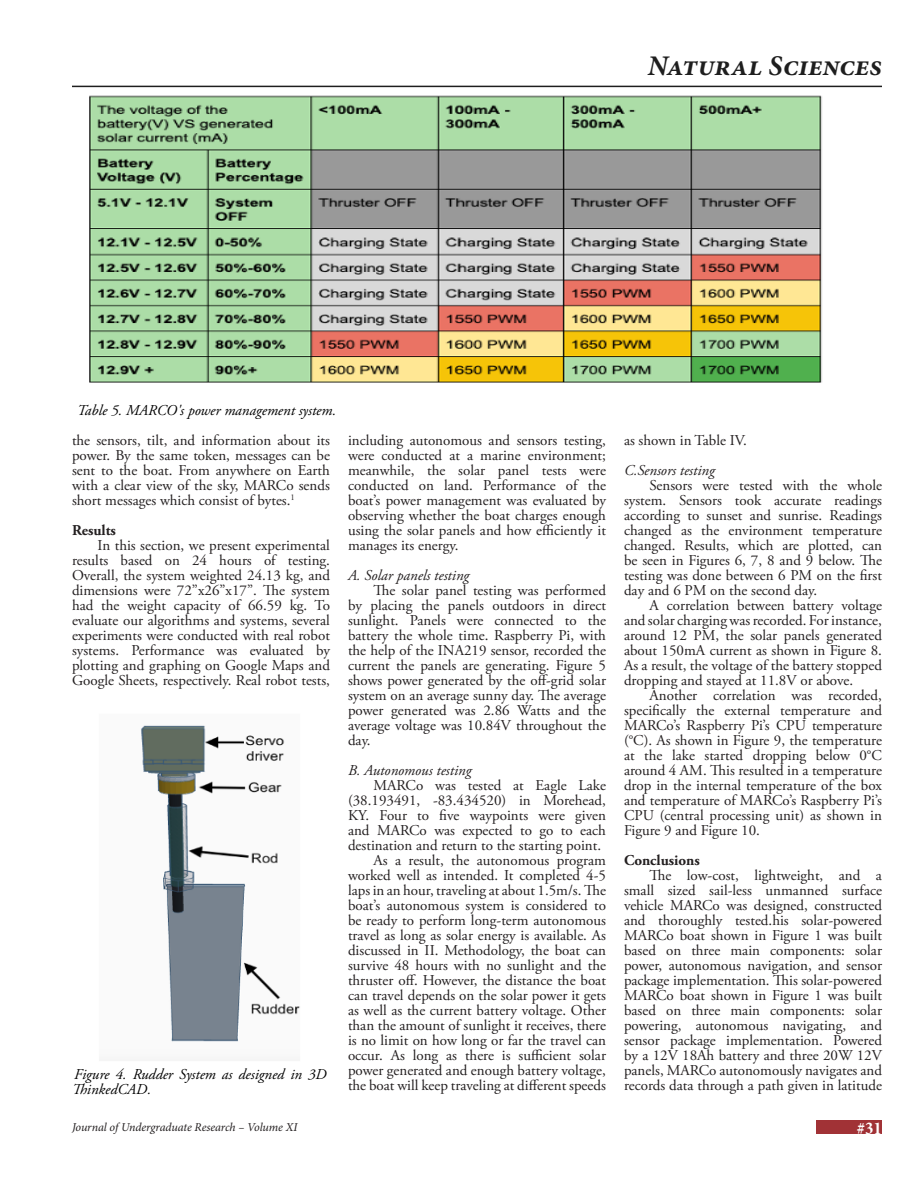
<style>
.page{position:relative;width:918px;height:1188px;background:#fff}
.page>*{position:absolute;margin:0;border:0;box-sizing:border-box;transform-origin:0 0}
.Company_Name{font:italic 700 28.5px "Minion Pro";color:#1e1e1e}
.Company_Name-2{font:700 condensed 18px "Minion Pro";color:#fff}
.BodyTest{font:15px/15px "Adobe Garamond Pro";color:#231f20;text-align:justify}
.SubHeader{font:italic 15px/15px "Adobe Garamond Pro";color:#000}
.t1{font:italic 15px "Adobe Garamond Pro";color:#231f20}
.t2{font:700 15px "Adobe Garamond Pro";color:#231f20}
.Company_Name-3{font:italic 12px "Minion Pro";letter-spacing:-.01em;color:#231f20}
</style>
<div class="page">
<hr style="left:72px;top:86px;width:810px;height:1px;background:#1e1e1e">
<img style="left:89px;top:95px;width:733px;height:288px">
<img style="left:141px;top:725px;width:159px;height:317px">
<div style="left:817px;top:1121px;width:65px;height:13px;background:#a13236"></div>
<p class="Company_Name" style="left:648px;top:45px;width:236px">Natural Sciences</p>
<p class="SubHeader" style="left:77px;top:403px;width:260px">Table 5. MARCO's power management system.</p>
<p class="BodyTest" style="left:72px;top:434px;width:259px">the sensors, tilt, and information about its power. By the same token, messages can be sent to the boat. From anywhere on Earth with a clear view of the sky, MARCo sends short messages which consist of bytes.<sup>1</sup></p>
<p class="t2" style="left:72px;top:522px;width:45px">Results</p>
<p class="BodyTest" style="left:72px;top:539px;width:260px;text-indent:26px">In this section, we present experimental results based on 24 hours of testing.<br>Overall, the system weighted 24.13 kg, and dimensions were 72”x26”x17”. The system had the weight capacity of 66.59 kg. To evaluate our algorithms and systems, several experiments were conducted with real robot systems. Performance was evaluated by plotting and graphing on Google Maps and Google Sheets, respectively. Real robot tests,</p>
<p class="SubHeader" style="left:72px;top:1068px;width:256px">Figure 4. Rudder System as designed in 3D<br>ThinkedCAD.</p>
<p class="Company_Name-3" style="left:72px;top:1119px;width:227px">Journal of Undergraduate Research – Volume XI</p>
<p class="BodyTest" style="left:348px;top:434px;width:260px">including autonomous and sensors testing, were conducted at a marine environment; meanwhile, the solar panel tests were conducted on land. Performance of the boat’s power management was evaluated by observing whether the boat charges enough using the solar panels and how efficiently it manages its energy.</p>
<p class="t1" style="left:348px;top:567px;width:123px">A. Solar panels testing</p>
<p class="BodyTest" style="left:348px;top:584px;width:260px;text-indent:26px">The solar panel testing was performed by placing the panels outdoors in direct sunlight. Panels were connected to the battery the whole time. Raspberry Pi, with the help of the INA219 sensor, recorded the current the panels are generating. Figure 5 shows power generated by the off-grid solar system on an average sunny day. The average power generated was 2.86 Watts and the average voltage was 10.84V throughout the day.</p>
<p class="t1" style="left:348px;top:762px;width:125px">B. Autonomous testing</p>
<p class="BodyTest" style="left:348px;top:779px;width:259px;text-indent:26px">MARCo was tested at Eagle Lake (38.193491, -83.434520) in Morehead, KY. Four to five waypoints were given and MARCo was expected to go to each destination and return to the starting point.</p>
<p class="BodyTest" style="left:348px;top:854px;width:260px;text-indent:26px">As a result, the autonomous program worked well as intended. It completed 4-5 laps in an hour, traveling at about 1.5m/s. The boat’s autonomous system is considered to be ready to perform long-term autonomous travel as long as solar energy is available. As discussed in II. Methodology, the boat can survive 48 hours with no sunlight and the thruster off. However, the distance the boat can travel depends on the solar power it gets as well as the current battery voltage. Other than the amount of sunlight it receives, there is no limit on how long or far the travel can occur. As long as there is sufficient solar power generated and enough battery voltage, the boat will keep traveling at different speeds</p>
<p class="BodyTest" style="left:624px;top:434px;width:125px">as shown in Table IV.</p>
<p class="t1" style="left:624px;top:462px;width:92px">C.Sensors testing</p>
<p class="BodyTest" style="left:624px;top:479px;width:260px;text-indent:26px">Sensors were tested with the whole system. Sensors took accurate readings according to sunset and sunrise. Readings changed as the environment temperature changed. Results, which are plotted, can be seen in Figures 6, 7, 8 and 9 below. The testing was done between 6 PM on the first day and 6 PM on the second day.</p>
<p class="BodyTest" style="left:624px;top:599px;width:260px;text-indent:26px">A correlation between battery voltage and solar charging was recorded. For instance, around 12 PM, the solar panels generated about 150mA current as shown in Figure 8.<br>As a result, the voltage of the battery stopped dropping and stayed at 11.8V or above.</p>
<p class="BodyTest" style="left:624px;top:689px;width:260px;text-indent:26px">Another correlation was recorded, specifically the external temperature and MARCo’s Raspberry Pi’s CPU temperature (°C). As shown in Figure 9, the temperature at the lake started dropping below 0°C around 4 AM. This resulted in a temperature drop in the internal temperature of the box and temperature of MARCo’s Raspberry Pi’s CPU (central processing unit) as shown in Figure 9 and Figure 10.</p>
<p class="t2" style="left:624px;top:852px;width:77px">Conclusions</p>
<p class="BodyTest" style="left:624px;top:869px;width:260px;text-indent:26px">The low-cost, lightweight, and a small sized sail-less unmanned surface vehicle MARCo was designed, constructed and thoroughly tested.his solar-powered MARCo boat shown in Figure 1 was built based on three main components: solar power, autonomous navigation, and sensor package implementation. This solar-powered MARCo boat shown in Figure 1 was built based on three main components: solar powering, autonomous navigating, and sensor package implementation. Powered by a 12V 18Ah battery and three 20W 12V panels, MARCo autonomously navigates and records data through a path given in latitude</p>
<p class="Company_Name-2" style="left:857px;top:1116px;width:27px">#31</p>
</div>
